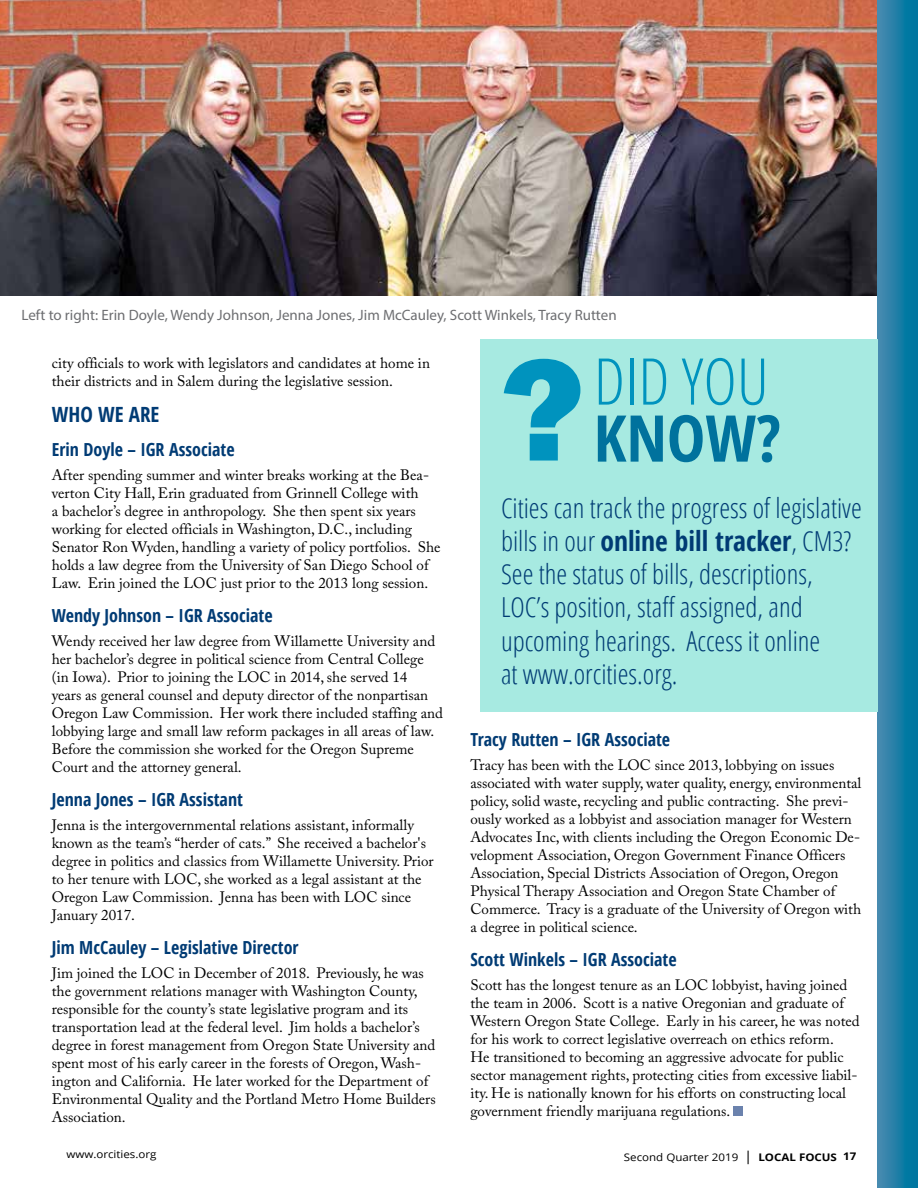
<style>
.page{position:relative;width:918px;height:1188px;background:#fff}
.page>*{position:absolute;margin:0;border:0;box-sizing:border-box;transform-origin:0 0}
.t1{font:800 150.3px "Franklin Gothic";color:#0093be}
.t2{font:300 condensed 64.5px "Open Sans";color:#0093be}
.t3{font:700 condensed 64.5px "Open Sans";color:#00729d}
.t4{font:300 condensed 27.6px/33.2px "Open Sans";color:#003b74}
.t5{font:700 condensed 21px "Open Sans";color:#003b74}
.t6{font:700 condensed 18px "Open Sans";color:#003b74}
.t7{font:15px/18px "Adobe Caslon Pro";color:#000}
.t8{font:15px "Myriad Pro";color:#6d6e71}
.t9{font:10.5px "Open Sans";color:#000;scale:1.1 1}
.s1{font-weight:700}
.s2{font-size:13.5px}
</style>
<div class="page">
<div style="left:733px;top:1106px;width:10px;height:10px;background:#6b82ad"></div>
<img style="left:0;top:0;width:877px;height:295px">
<svg style="left:0;top:0;width:1px;height:122px"></svg>
<div style="left:877px;top:0;width:41px;height:1188px;background:linear-gradient(to right,#4b8ab0,#00739e)"></div>
<div style="left:480px;top:340px;width:397px;height:372px;background:#a7eae1"></div>
<p class="t8" style="left:22px;top:306px;width:597px">Left to right: Erin Doyle, Wendy Johnson, Jenna Jones, Jim McCauley, Scott Winkels, Tracy Rutten</p>
<p class="t7" style="left:52px;top:354px;width:380px">city officials to work with legislators and candidates at home in their districts and in Salem during the legislative session.</p>
<h3 class="t5" style="left:52px;top:400px;width:109px">WHO WE ARE</h3>
<p class="t6" style="left:52px;top:437px;width:184px">Erin Doyle – IGR Associate</p>
<p class="t7" style="left:52px;top:466px;width:390px">After spending summer and winter breaks working at the Bea&shy;verton City Hall, Erin graduated from Grinnell College with<br>a bachelor’s degree in anthropology. She then spent six years working for elected officials in Washington, D.C., including Senator Ron Wyden, handling a variety of policy portfolios. She holds a law degree from the University of San Diego School of Law. Erin joined the LOC just prior to the 2013 long session.</p>
<p class="t6" style="left:52px;top:603px;width:222px">Wendy Johnson – IGR Associate</p>
<p class="t7" style="left:52px;top:632px;width:393px">Wendy received her law degree from Willamette University and her bachelor’s degree in political science from Central College (in Iowa). Prior to joining the LOC in 2014, she served 14<br>years as general counsel and deputy director of the nonpartisan Oregon Law Commission. Her work there included staffing and lobbying large and small law reform packages in all areas of law.<br>Before the commission she worked for the Oregon Supreme Court and the attorney general.</p>
<p class="t6" style="left:52px;top:787px;width:193px">Jenna Jones – IGR Assistant</p>
<p class="t7" style="left:52px;top:816px;width:383px">Jenna is the intergovernmental relations assistant, informally known as the team’s “herder of cats.” She received a bachelor's degree in politics and classics from Willamette University. Prior to her tenure with LOC, she worked as a legal assistant at the Oregon Law Commission. Jenna has been with LOC since January 2017.</p>
<p class="t6" style="left:52px;top:934px;width:248px">Jim McCauley – Legislative Director</p>
<p class="t7" style="left:52px;top:964px;width:385px">Jim joined the LOC in December of 2018. Previously, he was the government relations manager with Washington County, responsible for the county’s state legislative program and its transportation lead at the federal level. Jim holds a bachelor’s degree in forest management from Oregon State University and spent most of his early career in the forests of Oregon, Wash&shy;ington and California. He later worked for the Department of Environmental Quality and the Portland Metro Home Builders Association.</p>
<h1 class="t1" style="left:502px;top:313px;width:84px">?</h1>
<h2 class="t2" style="left:594px;top:337px;width:176px">DID YOU</h2>
<h2 class="t3" style="left:594px;top:393px;width:189px">KNOW?</h2>
<h3 class="t4" style="left:501px;top:491px;width:362px">Cities can track the progress of legislative bills in our <span class="s1">online bill tracker</span>, CM3?<br>See the status of bills, descriptions, LOC’s position, staff assigned, and upcoming hearings. Access it online<br>at www.orcities.org.</h3>
<p class="t6" style="left:470px;top:727px;width:201px">Tracy Rutten – IGR Associate</p>
<p class="t7" style="left:470px;top:756px;width:393px">Tracy has been with the LOC since 2013, lobbying on issues associated with water supply, water quality, energy, environmental policy, solid waste, recycling and public contracting. She previ&shy;ously worked as a lobbyist and association manager for Western Advocates Inc, with clients including the Oregon Economic De&shy;velopment Association, Oregon Government Finance Officers Association, Special Districts Association of Oregon, Oregon Physical Therapy Association and Oregon State Chamber of Commerce. Tracy is a graduate of the University of Oregon with a degree in political science.</p>
<p class="t6" style="left:470px;top:946px;width:208px">Scott Winkels – IGR Associate</p>
<p class="t7" style="left:470px;top:976px;width:391px">Scott has the longest tenure as an LOC lobbyist, having joined the team in 2006. Scott is a native Oregonian and graduate of Western Oregon State College. Early in his career, he was noted for his work to correct legislative overreach on ethics reform.<br>He transitioned to becoming an aggressive advocate for public sector management rights, protecting cities from excessive liabil&shy;ity. He is nationally known for his efforts on constructing local government friendly marijuana regulations.</p>
<p class="t9" style="left:66px;top:1147px;width:84px">www.orcities.org</p>
<p class="t9" style="left:624px;top:1150px;width:213px">Second Quarter 2019 <span class="s2">|</span> <span class="s1">LOCAL FOCUS 17</span></p>
</div>
